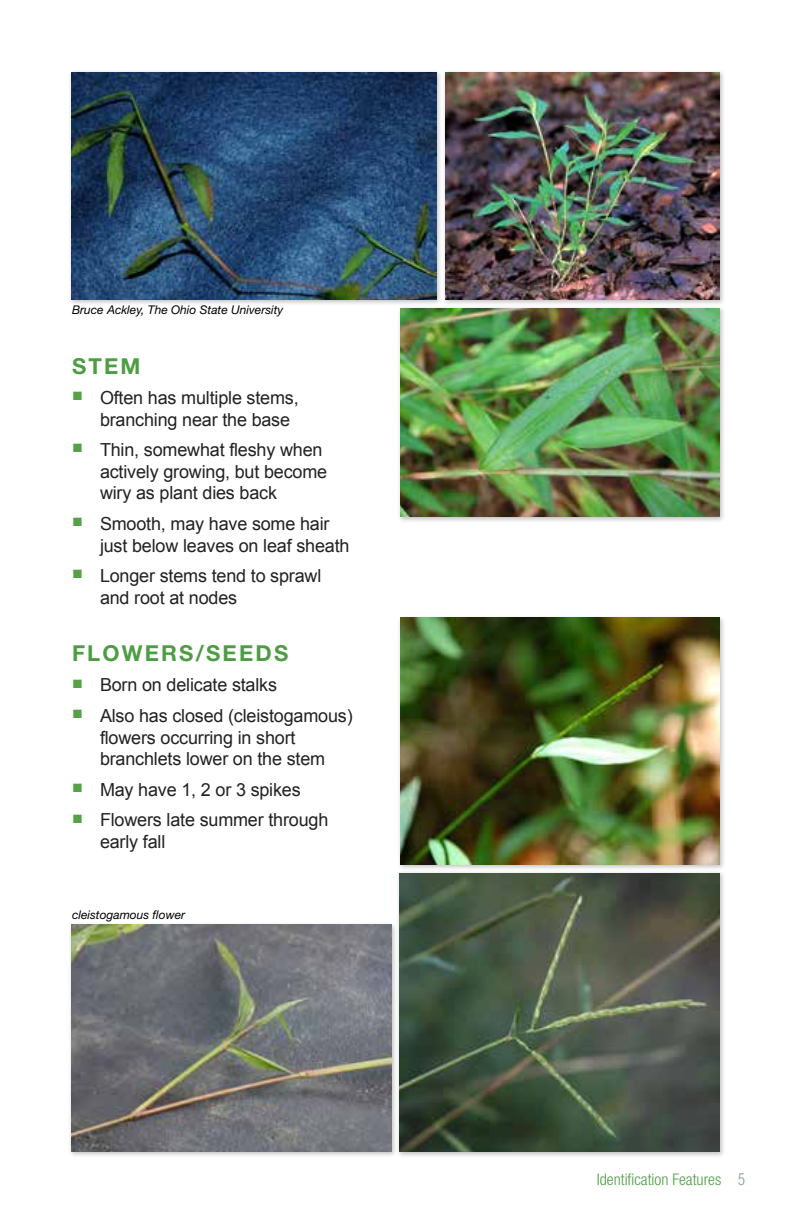
<style>
.page{position:relative;width:792px;height:1224px;background:#fff}
.page>*{position:absolute;margin:0;border:0;box-sizing:border-box;transform-origin:0 0}
.t1{font:700 22px "Helvetica Neue LT Std";letter-spacing:.1em;color:#4e9d45}
.t2{font:18px/21.6px "Arial";letter-spacing:-.01em;color:#222223}
.t3{font:300 condensed 16px "Helvetica Neue LT Std";color:#4e9d45}
.t4{font:300 condensed 16px "Helvetica LT";color:#86a09d}
.t5{font:italic 12px "Helvetica Neue LT Std";color:#000}
</style>
<div class="page">
<div style="left:442px;top:69px;width:284px;height:237px;background:#000;opacity:.25"></div>
<img style="left:445px;top:72px;width:275px;height:228px">
<div style="left:68px;top:69px;width:374px;height:237px;background:#000;opacity:.25"></div>
<img style="left:71px;top:72px;width:365px;height:228px">
<div style="left:397px;top:871px;width:329px;height:287px;background:#000;opacity:.25"></div>
<img style="left:400px;top:874px;width:320px;height:278px">
<div style="left:397px;top:615px;width:329px;height:256px;background:#000;opacity:.25"></div>
<img style="left:400px;top:618px;width:320px;height:247px">
<div style="left:397px;top:305px;width:329px;height:218px;background:#000;opacity:.25"></div>
<img style="left:400px;top:309px;width:320px;height:208px">
<div style="left:68px;top:922px;width:329px;height:236px;background:#000;opacity:.25"></div>
<img style="left:71px;top:925px;width:321px;height:226px">
<p class="t5" style="left:72px;top:303px;width:213px">Bruce Ackley, The Ohio State University</p>
<p class="t1" style="left:72px;top:352px;width:70px">STEM</p>
<p class="t2" style="left:100px;top:387px;width:200px;text-indent:-28px"><sup>■</sup> Often has multiple stems, branching near the base</p>
<p class="t2" style="left:100px;top:439px;width:229px;text-indent:-28px"><sup>■</sup> Thin, somewhat fleshy when actively growing, but become wiry as plant dies back</p>
<p class="t2" style="left:100px;top:513px;width:251px;text-indent:-28px"><sup>■</sup> Smooth, may have some hair just below leaves on leaf sheath</p>
<p class="t2" style="left:100px;top:565px;width:223px;text-indent:-28px"><sup>■</sup> Longer stems tend to sprawl and root at nodes</p>
<p class="t1" style="left:72px;top:639px;width:218px">FLOWERS/SEEDS</p>
<p class="t2" style="left:72px;top:675px;width:207px"><sup>■</sup> Born on delicate stalks</p>
<p class="t2" style="left:100px;top:705px;width:254px;text-indent:-28px"><sup>■</sup> Also has closed (cleistogamous) flowers occurring in short branchlets lower on the stem</p>
<p class="t2" style="left:72px;top:779px;width:230px"><sup>■</sup> May have 1, 2 or 3 spikes</p>
<p class="t2" style="left:100px;top:810px;width:230px;text-indent:-28px"><sup>■</sup> Flowers late summer through early fall</p>
<p class="t5" style="left:72px;top:907px;width:115px">cleistogamous flower</p>
<p class="t3" style="left:597px;top:1171px;width:126px">Identification Features</p>
<p class="t4" style="left:738px;top:1169px;width:9px">5</p>
</div>
